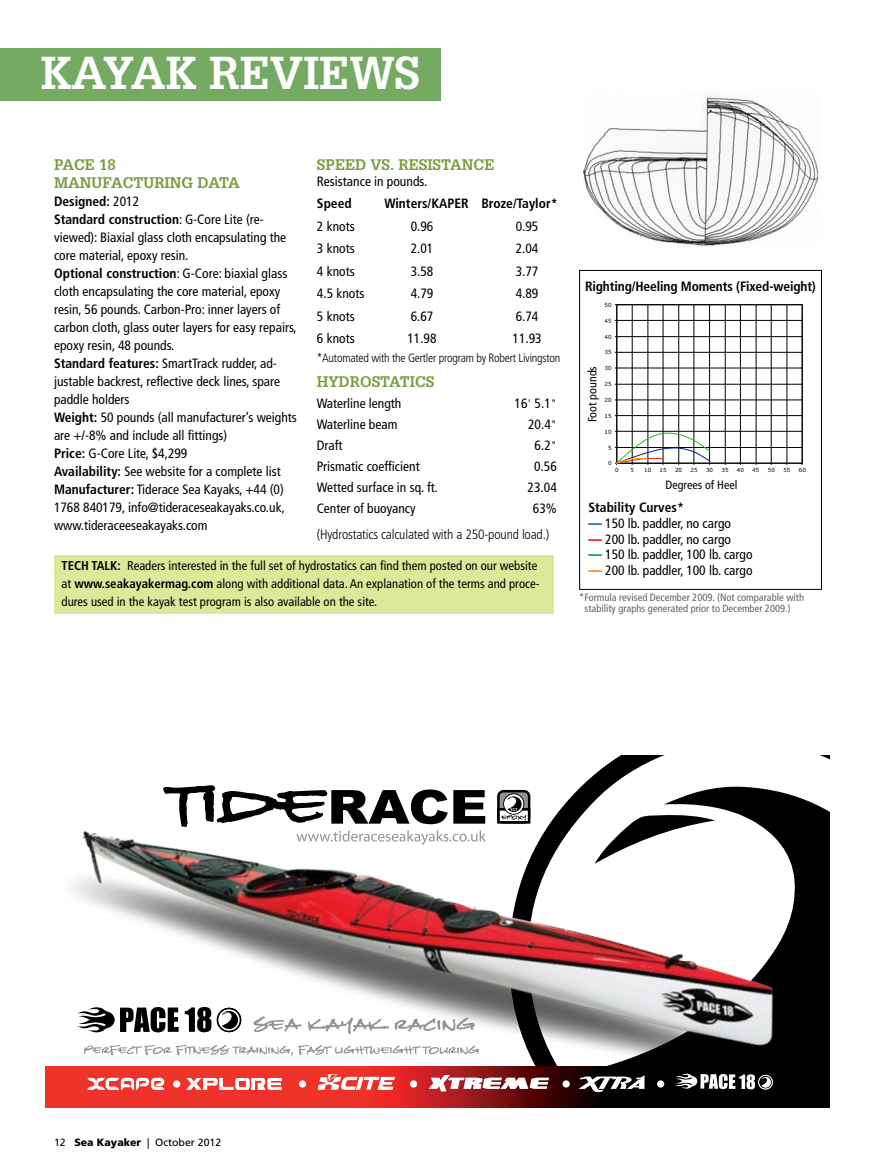
<style>
.page{position:relative;width:878px;height:1175px;background:#fff}
.page>*{position:absolute;margin:0;border:0;box-sizing:border-box;transform-origin:0 0}
.t1{font:700 45px "Glypha";color:#fff}
.t2{font:700 15px/18px "Glypha";color:#7a9c41}
.t3{font:condensed 13.5px/18px "Frutiger";color:#000}
.t4{font:700 condensed 13.5px "Frutiger";letter-spacing:-.005em;color:#000}
.t5{font:300 condensed 13.5px "Frutiger";letter-spacing:-.01em;color:#000}
.t6{font:condensed 12.75px/18px "Frutiger";color:#000}
.t7{font:300 condensed 12px "Frutiger";letter-spacing:-.02em;color:#000}
.t8{font:condensed 12px "Frutiger";color:#000}
.t9{font:condensed 10.5px/11.2px "Frutiger";color:#636366}
.t10{font:10.5px "Frutiger";color:#000}
.t11{font:5.55px "Verdana";color:#000}
.s1{font-weight:700}
.s2{font-family:"Meridien";font-stretch:normal}
.s3{font-weight:900;color:#2d639d}
.s4{font-weight:900;color:#e01837}
.s5{font-weight:900;color:#00a257}
.s6{font-weight:900;color:#f68a1e}
.s7{font-weight:900}
</style>
<div class="page">
<div style="left:0;top:48px;width:441px;height:53px;background:#74aa62"></div>
<div style="left:579px;top:270px;width:242px;height:319px;border:1px solid #000"></div>
<div style="left:54px;top:555px;width:500px;height:59px;background:#dde89a"></div>
<img style="left:583px;top:97px;width:236px;height:149px">
<svg style="left:614px;top:304px;width:189px;height:161px"></svg>
<img style="left:46px;top:756px;width:784px;height:351px">
<svg style="left:77px;top:1007px;width:102px;height:25px"></svg>
<svg style="left:185px;top:1007px;width:26px;height:25px"></svg>
<svg style="left:217px;top:1007px;width:24px;height:25px"></svg>
<svg style="left:253px;top:1016px;width:49px;height:16px"></svg>
<svg style="left:308px;top:1017px;width:167px;height:17px"></svg>
<svg style="left:84px;top:1044px;width:395px;height:11px"></svg>
<svg style="left:46px;top:756px;width:7px;height:7px"></svg>
<h1 class="t1" style="left:41px;top:46px;width:381px">KAYAK REVIEWS</h1>
<p class="t2" style="left:54px;top:155px;width:63px">PACE 18<br>MANUFA</p>
<p class="t2" style="left:123px;top:173px;width:22px">CTUR</p>
<p class="t2" style="left:165px;top:173px;width:45px">ING DATA</p>
<p class="t3" style="left:54px;top:193px;width:244px"><span class="s1">Designed:</span> 2012<br><span class="s1">Standard construction</span>: G-Core Lite (re&shy;viewed): Biaxial glass cloth encapsulating the core material, epoxy resin.<br><span class="s1">Optional construction</span>: G-Core: biaxial glass cloth encapsulating the core material, epoxy resin, 56 pounds. Carbon-Pro: inner layers of carbon cloth, glass outer layers for easy repairs, epoxy resin, 48 pounds.<br><span class="s1">Standard features:</span> SmartTrack rudder, ad&shy;justable backrest, reflective deck lines, spare paddle holders<br><span class="s1">Weight:</span> 50 pounds (all manufacturer’s weights are +/-8% and include all fittings)<br><span class="s1">Price:</span> G-Core Lite, $4,299<br><span class="s1">Availability:</span> See website for a complete list <span class="s1">Manufacturer:</span> Tiderace Sea Kayaks, +44 (0)<br>1768 840179, info@tideraceseakayaks.co.uk, www.tideraceeseakayaks.com</p>
<p class="t2" style="left:317px;top:155px;width:30px">SPEED</p>
<p class="t2" style="left:370px;top:155px;width:48px">VS. RESIS</p>
<p class="t2" style="left:441px;top:155px;width:33px">TANCE</p>
<p class="t3" style="left:317px;top:172px;width:112px">Resistance in pounds.</p>
<p class="t4" style="left:317px;top:196px;width:36px">Speed</p>
<p class="t4" style="left:384px;top:196px;width:175px">Winters/KAPER Broze/Taylor*</p>
<p class="t3" style="left:317px;top:217px;width:39px">2 knots</p>
<p class="t3" style="left:410px;top:217px;width:24px">0.96</p>
<p class="t3" style="left:515px;top:217px;width:24px">0.95</p>
<p class="t3" style="left:317px;top:240px;width:39px">3 knots</p>
<p class="t3" style="left:410px;top:240px;width:24px">2.01</p>
<p class="t3" style="left:515px;top:240px;width:24px">2.04</p>
<p class="t3" style="left:317px;top:262px;width:39px">4 knots</p>
<p class="t3" style="left:410px;top:262px;width:24px">3.58</p>
<p class="t3" style="left:515px;top:262px;width:24px">3.77</p>
<p class="t3" style="left:317px;top:285px;width:49px">4.5 knots</p>
<p class="t3" style="left:410px;top:285px;width:24px">4.79</p>
<p class="t3" style="left:515px;top:285px;width:24px">4.89</p>
<p class="t3" style="left:317px;top:307px;width:39px">5 knots</p>
<p class="t3" style="left:410px;top:307px;width:24px">6.67</p>
<p class="t3" style="left:515px;top:307px;width:24px">6.74</p>
<p class="t3" style="left:317px;top:330px;width:39px">6 knots</p>
<p class="t3" style="left:407px;top:330px;width:31px">11.98</p>
<p class="t3" style="left:512px;top:330px;width:31px">11.93</p>
<p class="t7" style="left:316px;top:351px;width:245px">*Automated with the Gertler program by Robert Livingston</p>
<p class="t2" style="left:316px;top:372px;width:103px">HYDROSTATICS</p>
<p class="t3" style="left:316px;top:394px;width:86px">Waterline length</p>
<p class="t3" style="left:514px;top:394px;width:44px">16<span class="s2">'</span> 5.1<span class="s2">"</span></p>
<p class="t3" style="left:316px;top:415px;width:82px">Waterline beam</p>
<p class="t3" style="left:528px;top:415px;width:30px">20.4<span class="s2">"</span></p>
<p class="t3" style="left:316px;top:436px;width:27px">Draft</p>
<p class="t3" style="left:534px;top:436px;width:24px">6.2<span class="s2">"</span></p>
<p class="t3" style="left:316px;top:457px;width:104px">Prismatic coefficient</p>
<p class="t3" style="left:534px;top:457px;width:24px">0.56</p>
<p class="t3" style="left:316px;top:478px;width:123px">Wetted surface in sq. ft.</p>
<p class="t3" style="left:527px;top:478px;width:31px">23.04</p>
<p class="t3" style="left:316px;top:499px;width:100px">Center of buoyancy</p>
<p class="t3" style="left:533px;top:499px;width:25px">63%</p>
<p class="t5" style="left:316px;top:526px;width:234px">(Hydrostatics calculated with a 250-pound load.)</p>
<p class="t6" style="left:62px;top:557px;width:479px"><span class="s1">TECH TALK:</span> Readers interested in the full set of hydrostatics can find them posted on our website at <span class="s1">www.seakayakermag.com</span> along with additional data. An explanation of the terms and proce&shy;dures used in the kayak test program is also available on the site.</p>
<p class="t4" style="left:585px;top:278px;width:232px">Righting/Heeling Moments (Fixed-weight)</p>
<p class="t11" style="left:604px;top:301px;width:9px">50</p>
<p class="t11" style="left:604px;top:317px;width:9px">45</p>
<p class="t11" style="left:604px;top:333px;width:9px">40</p>
<p class="t11" style="left:604px;top:349px;width:9px">35</p>
<p class="t11" style="left:604px;top:365px;width:9px">30</p>
<p class="t8" style="left:585px;top:422px;width:58px;rotate:-90deg">Foot pounds</p>
<p class="t11" style="left:604px;top:380px;width:9px">25</p>
<p class="t11" style="left:604px;top:396px;width:9px">20</p>
<p class="t11" style="left:604px;top:412px;width:9px">15</p>
<p class="t11" style="left:604px;top:428px;width:9px">10</p>
<p class="t11" style="left:608px;top:444px;width:5px">5</p>
<p class="t11" style="left:608px;top:460px;width:5px">0</p>
<p class="t11" style="left:615px;top:467px;width:5px">0</p>
<p class="t11" style="left:630px;top:467px;width:5px">5</p>
<p class="t11" style="left:644px;top:467px;width:9px">10</p>
<p class="t11" style="left:659px;top:467px;width:9px">15</p>
<p class="t11" style="left:675px;top:467px;width:9px">20</p>
<p class="t11" style="left:690px;top:467px;width:9px">25</p>
<p class="t11" style="left:706px;top:467px;width:9px">30</p>
<p class="t11" style="left:721px;top:467px;width:9px">35</p>
<p class="t11" style="left:737px;top:467px;width:9px">40</p>
<p class="t11" style="left:752px;top:467px;width:9px">45</p>
<p class="t11" style="left:767px;top:467px;width:9px">50</p>
<p class="t11" style="left:783px;top:467px;width:9px">55</p>
<p class="t11" style="left:798px;top:467px;width:9px">60</p>
<p class="t8" style="left:665px;top:477px;width:73px">Degrees of Heel</p>
<p class="t4" style="left:588px;top:499px;width:97px">Stability Curves*</p>
<p class="t3" style="left:588px;top:514px;width:144px"><span class="s3">—</span> 150 lb. paddler, no cargo</p>
<p class="t3" style="left:588px;top:530px;width:144px"><span class="s4">—</span> 200 lb. paddler, no cargo</p>
<p class="t3" style="left:588px;top:546px;width:166px"><span class="s5">—</span> 150 lb. paddler, 100 lb. cargo</p>
<p class="t3" style="left:588px;top:561px;width:166px"><span class="s6">—</span> 200 lb. paddler, 100 lb. cargo</p>
<p class="t9" style="left:584px;top:592px;width:221px;text-indent:-5px">*Formula revised December 2009. (Not comparable with stability graphs generated prior to December 2009.)</p>
<p class="t10" style="left:54px;top:1136px;width:169px">12 <span class="s7">Sea Kayaker</span> | October 2012</p>
</div>
